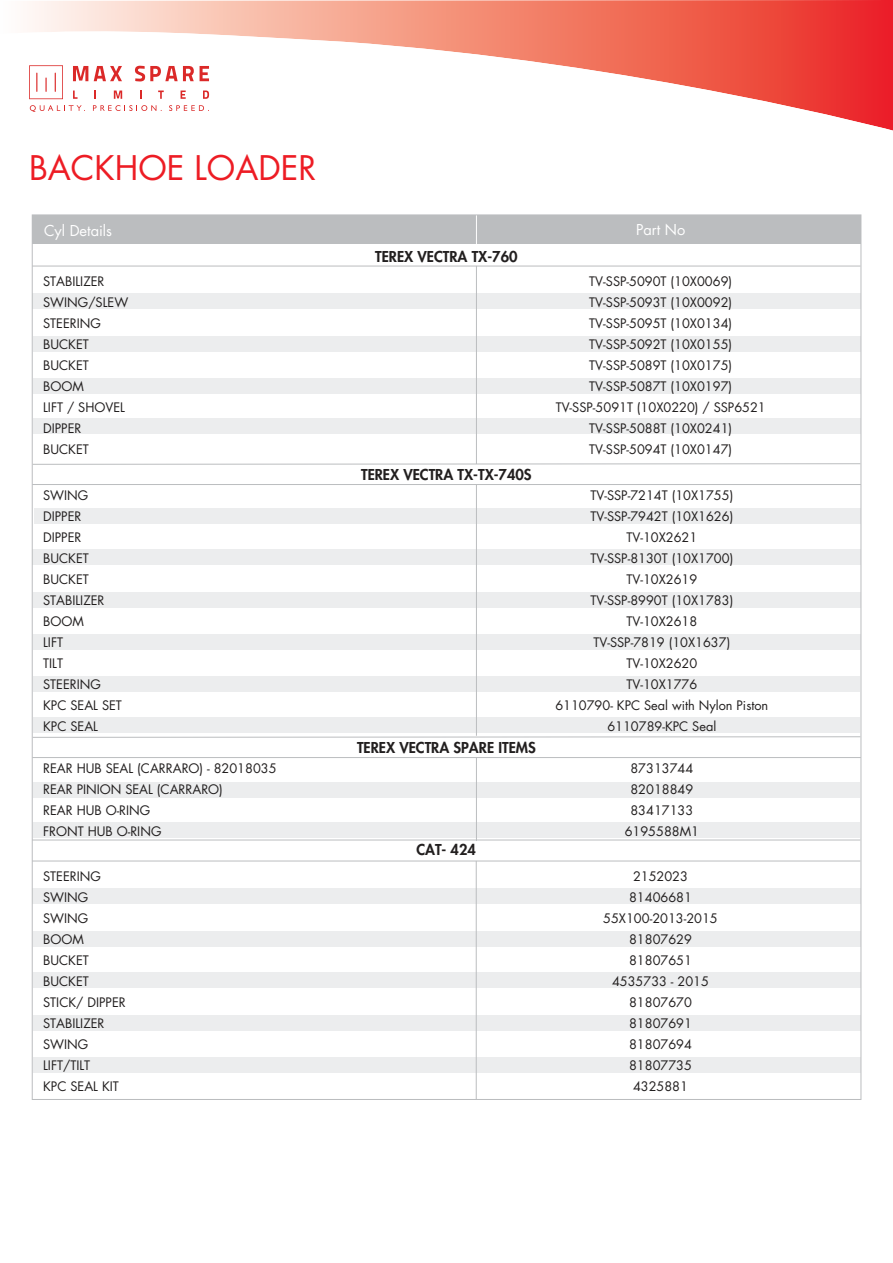
<style>
.page{position:relative;width:893px;height:1263px;background:#fff}
.page>*{position:absolute;margin:0;border:0;box-sizing:border-box;transform-origin:0 0}
.t1{font:33px "Futura LT";color:#ed1c24}
.t2{font:800 14.55px "Futura LT";color:#221f1f}
.t3{font:14.55px "Futura LT";color:#fff}
.t4{font:12.75px/21px "Futura LT";color:#221f1f}
</style>
<div class="page">
<img style="left:29px;top:0;width:864px;height:131px">
<svg style="left:34px;top:463px;width:825px;height:2px;background:#dcddde"></svg>
<hr style="left:32px;top:484px;width:829px;height:1px;background:#bbbdbf">
<div style="left:34px;top:508px;width:826px;height:16px;background:#ecedee"></div>
<div style="left:32px;top:549px;width:829px;height:16px;background:#ecedee"></div>
<div style="left:33px;top:592px;width:828px;height:16px;background:#ecedee"></div>
<div style="left:33px;top:634px;width:827px;height:16px;background:#ecedee"></div>
<div style="left:33px;top:676px;width:827px;height:15px;background:#ecedee"></div>
<div style="left:33px;top:717px;width:827px;height:16px;background:#ecedee"></div>
<div style="left:33px;top:782px;width:827px;height:16px;background:#ecedee"></div>
<div style="left:33px;top:822px;width:827px;height:16px;background:#ecedee"></div>
<div style="left:32px;top:215px;width:828px;height:29px;background:#bbbdbf"></div>
<hr style="left:476px;top:484px;width:1px;height:252px;background:#bbbdbf">
<hr style="left:476px;top:757px;width:1px;height:84px;background:#bbbdbf">
<hr style="left:476px;top:212px;width:1px;height:33px;background:#fff">
<div style="left:33px;top:336px;width:827px;height:16px;background:#ecedee"></div>
<div style="left:32px;top:293px;width:828px;height:16px;background:#ecedee"></div>
<div style="left:33px;top:378px;width:827px;height:15px;background:#ecedee"></div>
<div style="left:33px;top:418px;width:827px;height:16px;background:#ecedee"></div>
<hr style="left:32px;top:266px;width:828px;height:1px;background:#bbbdbf">
<hr style="left:476px;top:266px;width:1px;height:198px;background:#bbbdbf">
<svg style="left:34px;top:736px;width:825px;height:2px;background:#dcddde"></svg>
<hr style="left:32px;top:757px;width:829px;height:1px;background:#bbbdbf">
<div style="left:33px;top:931px;width:827px;height:16px;background:#ecedee"></div>
<div style="left:32px;top:888px;width:828px;height:16px;background:#ecedee"></div>
<div style="left:33px;top:972px;width:827px;height:16px;background:#ecedee"></div>
<div style="left:33px;top:1015px;width:827px;height:16px;background:#ecedee"></div>
<div style="left:33px;top:1057px;width:827px;height:16px;background:#ecedee"></div>
<hr style="left:32px;top:860px;width:828px;height:1px;background:#bbbdbf">
<hr style="left:32px;top:839px;width:828px;height:1px;background:#bbbdbf">
<hr style="left:476px;top:861px;width:1px;height:238px;background:#bbbdbf">
<h1 class="t1" style="left:29px;top:153px;width:289px">BACKHOE LOADER</h1>
<p class="t3" style="left:44px;top:223px;width:70px">Cyl Details</p>
<p class="t3" style="left:636px;top:223px;width:51px">Part No</p>
<p class="t2" style="left:375px;top:249px;width:144px">TEREX VECTRA TX-760</p>
<p class="t4" style="left:43px;top:271px;width:87px">STABILIZER<br>SWING/SLEW<br>STEERING<br>BUCKET<br>BUCKET<br>BOOM<br>LIFT / SHOVEL<br>DIPPER<br>BUCKET</p>
<p class="t4" style="left:556px;top:272px;width:212px;text-align:center">TV-SSP-5090T (10X0069)<br>TV-SSP-5093T (10X0092)<br>TV-SSP-5095T (10X0134)<br>TV-SSP-5092T (10X0155)<br>TV-SSP-5089T (10X0175)<br>TV-SSP-5087T (10X0197)<br>TV-SSP-5091T (10X0220) / SSP6521<br>TV-SSP-5088T (10X0241)<br>TV-SSP-5094T (10X0147)</p>
<p class="t4" style="left:555px;top:486px;width:215px;text-align:center">TV-SSP-7214T (10X1755)<br>TV-SSP-7942T (10X1626)<br>TV-10X2621<br>TV-SSP-8130T (10X1700)<br>TV-10X2619<br>TV-SSP-8990T (10X1783)<br>TV-10X2618<br>TV-SSP-7819 (10X1637)<br>TV-10X2620<br>TV-10X1776<br>6110790- KPC Seal with Nylon Piston<br>6110789-KPC Seal</p>
<p class="t2" style="left:361px;top:467px;width:172px">TEREX VECTRA TX-TX-740S</p>
<p class="t4" style="left:43px;top:486px;width:80px">SWING<br>DIPPER<br>DIPPER<br>BUCKET<br>BUCKET<br>STABILIZER<br>BOOM<br>LIFT<br>TILT<br>STEERING<br>KPC SEAL SET<br>KPC SEAL</p>
<p class="t4" style="left:43px;top:759px;width:235px">REAR HUB SEAL (CARRARO) - 82018035<br>REAR PINION SEAL (CARRARO)<br>REAR HUB O-RING<br>FRONT HUB O-RING</p>
<p class="t2" style="left:357px;top:740px;width:180px">TEREX VECTRA SPARE ITEMS</p>
<p class="t2" style="left:416px;top:843px;width:61px">CAT- 424</p>
<p class="t4" style="left:625px;top:759px;width:76px;text-align:center">87313744<br>82018849<br>83417133<br>6195588M1</p>
<p class="t4" style="left:43px;top:866px;width:84px">STEERING<br>SWING<br>SWING<br>BOOM<br>BUCKET<br>BUCKET<br>STICK/ DIPPER<br>STABILIZER<br>SWING<br>LIFT/TILT<br>KPC SEAL KIT</p>
<p class="t4" style="left:603px;top:866px;width:116px;text-align:center">2152023<br>81406681<br>55X100-2013-2015<br>81807629<br>81807651<br>4535733 - 2015<br>81807670<br>81807691<br>81807694<br>81807735<br>4325881</p>
</div>
